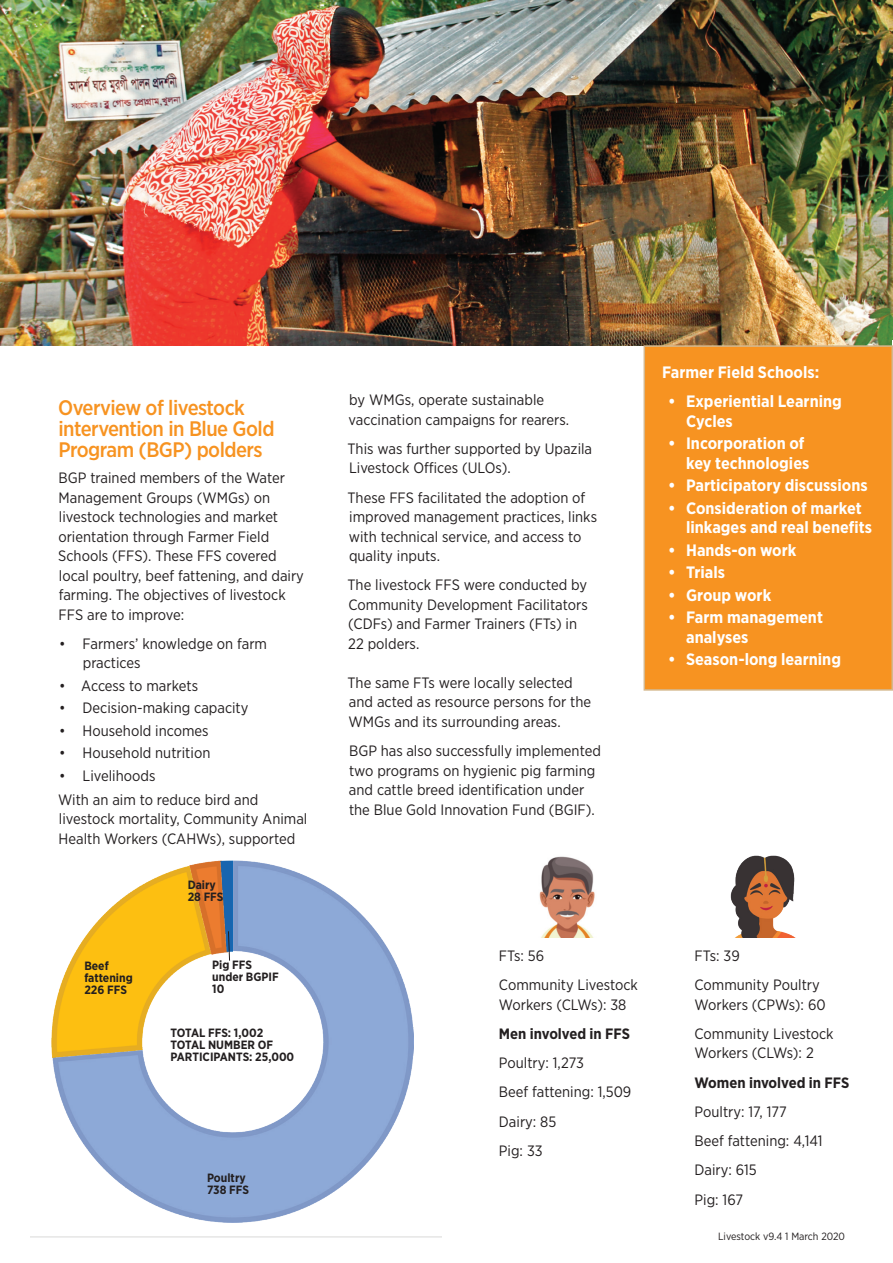
<style>
.page{position:relative;width:893px;height:1263px;background:#fff}
.page>*{position:absolute;margin:0;border:0;box-sizing:border-box;transform-origin:0 0}
.t1{font:500 21px/21px "Gotham Narrow";letter-spacing:-.025em;color:#f79321}
.t2{font:700 16.5px/19.5px "Gotham Narrow";color:#fff}
.t3{font:15px/19.5px "Gotham Narrow";color:#231f20}
.t4{font:700 15px "Gotham Narrow";color:#231f20}
.t5{font:700 12px/12px "Gotham Narrow";color:#231f20}
.t6{font:10.5px "Gotham Narrow";color:#231f20}
</style>
<div class="page">
<img style="left:1px;top:0;width:892px;height:345px">
<svg style="left:31px;top:860px;width:410px;height:377px"></svg>
<hr style="left:892px;top:340px;width:1px;height:919px;background:#fff">
<img style="left:0;top:0;width:1px;height:1263px">
<div style="left:644px;top:346px;width:248px;height:344px;background:#f79321"></div>
<div style="left:644px;top:345px;width:249px;height:346px;border:2px solid #d5b88e"></div>
<img style="left:539px;top:856px;width:56px;height:81px">
<img style="left:730px;top:855px;width:65px;height:82px">
<svg style="left:228px;top:930px;width:2px;height:31px"></svg>
<h1 class="t1" style="left:58px;top:397px;width:218px">Overview of livestock intervention in Blue Gold<br>Program (BGP) polders</h1>
<p class="t3" style="left:58px;top:468px;width:247px">BGP trained members of the Water<br>Management Groups (WMGs) on livestock technologies and market orientation through Farmer Field<br>Schools (FFS). These FFS covered local poultry, beef fattening, and dairy farming. The objectives of livestock<br>FFS are to improve:</p>
<p class="t3" style="left:83px;top:633px;width:186px;text-indent:-24px">• Farmers’ knowledge on farm practices</p>
<p class="t3" style="left:59px;top:675px;width:141px">• Access to markets</p>
<p class="t3" style="left:59px;top:698px;width:191px">• Decision-making capacity</p>
<p class="t3" style="left:59px;top:720px;width:151px">• Household incomes</p>
<p class="t3" style="left:59px;top:743px;width:153px">• Household nutrition</p>
<p class="t3" style="left:58px;top:763px;width:202px;line-height:24px">• Livelihoods<br>With an aim to reduce bird and</p>
<p class="t3" style="left:59px;top:809px;width:250px">livestock mortality, Community Animal<br>Health Workers (CAHWs), supported</p>
<p class="t5" style="left:84px;top:960px;width:50px">Beef fattening<br>226 FFS</p>
<p class="t5" style="left:188px;top:879px;width:37px">Dairy<br>28 FFS</p>
<p class="t5" style="left:212px;top:958px;width:68px">Pig FFS under BGPIF<br>10</p>
<p class="t5" style="left:171px;top:1027px;width:125px">TOTAL FFS: 1,002<br>TOTAL NUMBER OF<br>PARTICIPANTS: 25,000</p>
<p class="t5" style="left:207px;top:1171px;width:44px">Poultry<br>738 FFS</p>
<p class="t3" style="left:349px;top:390px;width:222px">by WMGs, operate sustainable vaccination campaigns for rearers.</p>
<p class="t3" style="left:348px;top:438px;width:246px">This was further supported by Upazila<br>Livestock Offices (ULOs).</p>
<p class="t3" style="left:348px;top:487px;width:251px">These FFS facilitated the adoption of improved management practices, links with technical service, and access to quality inputs.</p>
<p class="t3" style="left:348px;top:575px;width:242px">The livestock FFS were conducted by<br>Community Development Facilitators (CDFs) and Farmer Trainers (FTs) in<br>22 polders.</p>
<p class="t3" style="left:348px;top:672px;width:245px">The same FTs were locally selected and acted as resource persons for the<br>WMGs and its surrounding areas.</p>
<p class="t3" style="left:349px;top:741px;width:253px">BGP has also successfully implemented two programs on hygienic pig farming and cattle breed identification under the Blue Gold Innovation Fund (BGIF).</p>
<p class="t2" style="left:662px;top:362px;width:159px">Farmer Field Schools:</p>
<p class="t2" style="left:686px;top:391px;width:157px;text-indent:-18px">• Experiential Learning<br>Cycles</p>
<p class="t2" style="left:686px;top:433px;width:125px;text-indent:-18px">• Incorporation of key technologies</p>
<p class="t2" style="left:668px;top:475px;width:201px">• Participatory discussions</p>
<p class="t2" style="left:686px;top:498px;width:187px;text-indent:-18px">• Consideration of market linkages and real benefits</p>
<p class="t2" style="left:668px;top:540px;width:130px">• Hands-on work</p>
<p class="t2" style="left:668px;top:562px;width:58px">• Trials</p>
<p class="t2" style="left:668px;top:585px;width:105px">• Group work</p>
<p class="t2" style="left:686px;top:607px;width:138px;text-indent:-18px">• Farm management analyses</p>
<p class="t2" style="left:668px;top:649px;width:174px">• Season-long learning</p>
<p class="t3" style="left:499px;top:941px;width:141px;line-height:29.2px">FTs: 56<br>Community Livestock</p>
<p class="t3" style="left:499px;top:994px;width:129px">Workers (CLWs): 38</p>
<p class="t4" style="left:499px;top:1024px;width:133px">Men involved in FFS</p>
<p class="t3" style="left:499px;top:1048px;width:134px;line-height:29.2px">Poultry: 1,273<br>Beef fattening: 1,509<br>Dairy: 85<br>Pig: 33</p>
<p class="t3" style="left:694px;top:941px;width:127px;line-height:29.2px">FTs: 39<br>Community Poultry</p>
<p class="t3" style="left:694px;top:989px;width:141px;line-height:29.2px">Workers (CPWs): 60<br>Community Livestock</p>
<p class="t3" style="left:694px;top:1043px;width:121px">Workers (CLWs): 2</p>
<p class="t4" style="left:694px;top:1073px;width:156px">Women involved in FFS</p>
<p class="t3" style="left:694px;top:1097px;width:129px;line-height:29.2px">Poultry: 17, 177<br>Beef fattening: 4,141<br>Dairy: 615<br>Pig: 167</p>
<p class="t6" style="left:718px;top:1230px;width:128px">Livestock v9.4 1 March 2020</p>
</div>
